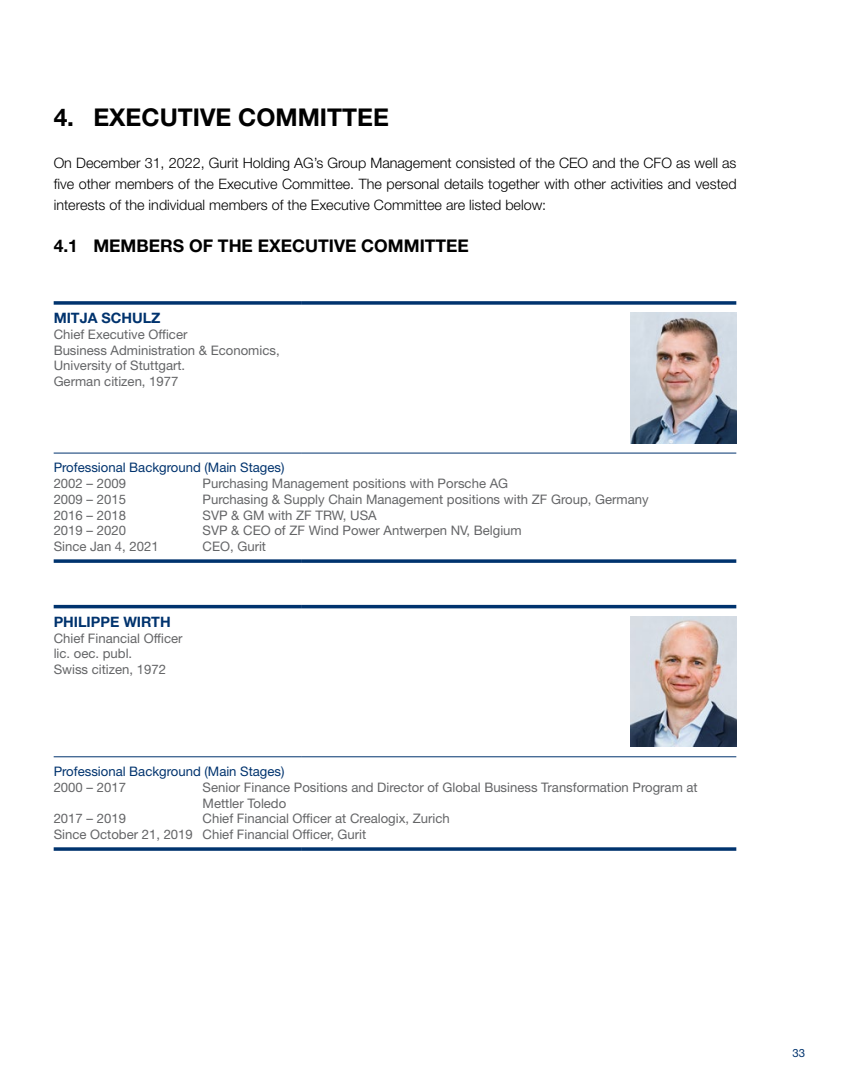
<style>
.page{position:relative;width:844px;height:1092px;background:#fff}
.page>*{position:absolute;margin:0;border:0;box-sizing:border-box;transform-origin:0 0}
.t1{font:700 24.5px "Helvetica Neue LT Std";color:#000}
.t2{font:700 17.5px "Helvetica Neue LT Std";color:#000}
.t3{font:300 14.35px/21px "Helvetica Neue LT Std";color:#000;text-align:justify}
.t4{font:700 14.35px "Helvetica Neue LT Std";color:#00336e}
.t5{font:13.12px/15.8px "Helvetica Neue LT Std";color:#646567}
.t6{font:13.12px "Helvetica Neue LT Std";color:#00336e}
.t7{font:11.38px "Helvetica Neue LT Std";color:#00336e}
</style>
<div class="page">
<hr style="left:54px;top:301px;width:248px;height:3px;background:#00336e">
<hr style="left:302px;top:301px;width:434px;height:3px;background:#00336e">
<svg style="left:54px;top:559px;width:248px;height:4px"></svg>
<svg style="left:302px;top:559px;width:434px;height:4px;background:#1f4b7f"></svg>
<hr style="left:54px;top:453px;width:248px;height:1px;background:#00336e">
<hr style="left:302px;top:453px;width:434px;height:1px;background:#00336e">
<img style="left:630px;top:313px;width:106px;height:130px">
<hr style="left:54px;top:605px;width:248px;height:3px;background:#00336e">
<hr style="left:302px;top:605px;width:434px;height:3px;background:#00336e">
<hr style="left:54px;top:847px;width:248px;height:3px;background:#00336e">
<hr style="left:302px;top:847px;width:434px;height:3px;background:#00336e">
<hr style="left:54px;top:756px;width:248px;height:1px;background:#00336e">
<hr style="left:302px;top:756px;width:434px;height:1px;background:#00336e">
<img style="left:630px;top:616px;width:106px;height:130px">
<h1 class="t1" style="left:54px;top:102px;width:336px">4. EXECUTIVE COMMITTEE</h1>
<p class="t3" style="left:54px;top:152px;width:684px">On December 31, 2022, Gurit Holding AG’s Group Management consisted of the CEO and the CFO as well as five other members of the Executive Committee. The personal details together with other activities and vested interests of the individual members of the Executive Committee are listed below:</p>
<h2 class="t2" style="left:54px;top:235px;width:416px">4.1 MEMBERS OF THE EXECUTIVE COMMITTEE</h2>
<p class="t4" style="left:54px;top:309px;width:108px">MITJA SCHULZ</p>
<p class="t5" style="left:54px;top:326px;width:227px">Chief Executive Officer<br>Business Administration &amp; Economics,<br>University of Stuttgart.<br>German citizen, 1977</p>
<p class="t6" style="left:54px;top:460px;width:232px">Professional Background (Main Stages)</p>
<p class="t5" style="left:54px;top:475px;width:74px">2002 – 2009</p>
<p class="t5" style="left:202px;top:475px;width:307px">Purchasing Management positions with Porsche AG</p>
<p class="t5" style="left:54px;top:491px;width:74px">2009 – 2015</p>
<p class="t5" style="left:202px;top:491px;width:447px">Purchasing &amp; Supply Chain Management positions with ZF Group, Germany</p>
<p class="t5" style="left:54px;top:507px;width:74px">2016 – 2018</p>
<p class="t5" style="left:202px;top:507px;width:176px">SVP &amp; GM with ZF TRW, USA</p>
<p class="t5" style="left:54px;top:522px;width:74px">2019 – 2020</p>
<p class="t5" style="left:202px;top:522px;width:320px">SVP &amp; CEO of ZF Wind Power Antwerpen NV, Belgium</p>
<p class="t5" style="left:54px;top:538px;width:107px">Since Jan 4, 2021</p>
<p class="t5" style="left:202px;top:538px;width:65px">CEO, Gurit</p>
<p class="t4" style="left:54px;top:612px;width:118px">PHILIPPE WIRTH</p>
<p class="t5" style="left:54px;top:629px;width:130px">Chief Financial Officer lic. oec. publ.<br>Swiss citizen, 1972</p>
<p class="t6" style="left:54px;top:763px;width:232px">Professional Background (Main Stages)</p>
<p class="t5" style="left:54px;top:779px;width:74px">2000 – 2017</p>
<p class="t5" style="left:202px;top:779px;width:496px">Senior Finance Positions and Director of Global Business Transformation Program at<br>Mettler Toledo</p>
<p class="t5" style="left:54px;top:810px;width:74px">2017 – 2019</p>
<p class="t5" style="left:54px;top:810px;width:397px;text-indent:149px">Chief Financial Officer at Crealogix, Zurich<br>Since October 21, 2019 Chief Financial Officer, Gurit</p>
<p class="t7" style="left:792px;top:1046px;width:14px">33</p>
</div>
